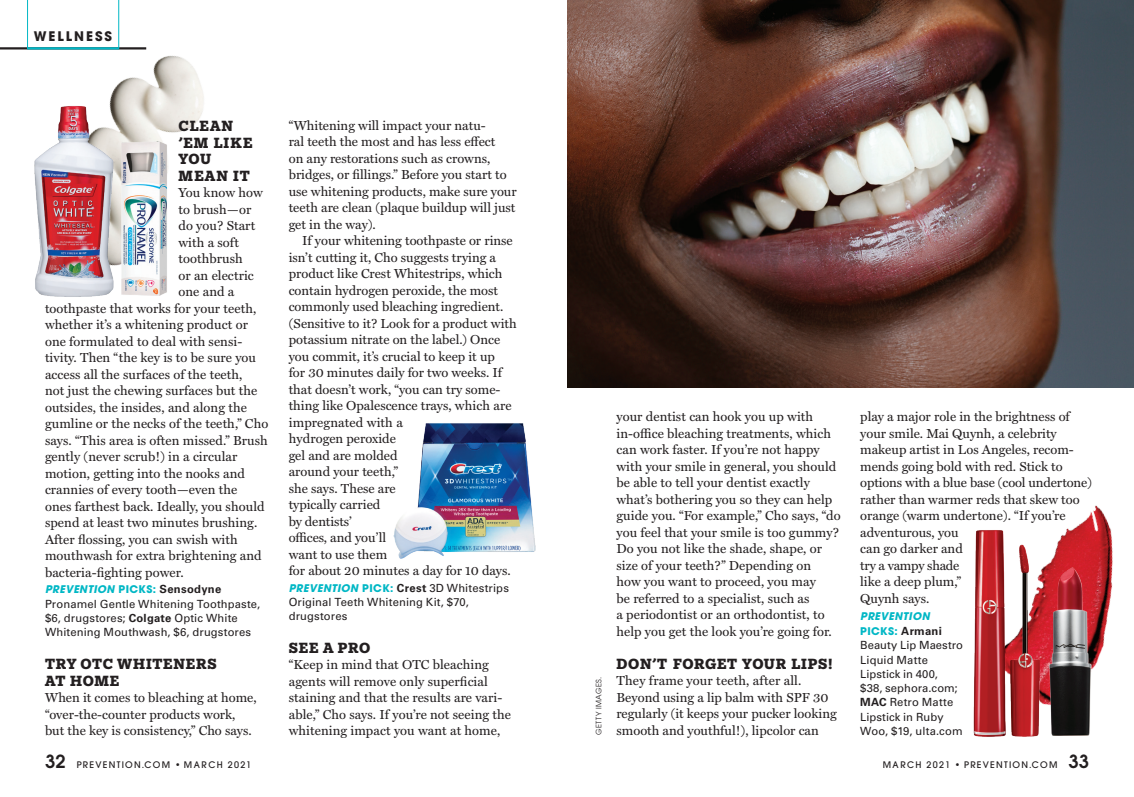
<style>
.page{position:relative;width:1134px;height:797px;background:#fff}
.page>*{position:absolute;margin:0;border:0;box-sizing:border-box;transform-origin:0 0}
.t1{font:700 16.2px/16.5px "Egyptian Slate Pro";letter-spacing:.045em;color:#231f20}
.t2{font:13.2px/16.5px "Miller Text";letter-spacing:.005em;color:#231f20}
.t3{font:700 13.2px "ITC Avant Garde Pro";letter-spacing:.15em;color:#231f20}
.t4{font:11.25px/14.2px "Univers LTCYR 55 Roman";letter-spacing:.01em;color:#231f20}
.t5{font:italic 700 10.5px/15px "ITC Avant Garde Pro";letter-spacing:.04em;color:#00b7c5}
.t6{font:500 9px "ITC Avant Garde Pro";letter-spacing:.14em;color:#231f20}
.t7{font:7.5px "ITC Avant Garde Pro";letter-spacing:.05em;color:#231f20}
.s1{font-style:normal}
.s2{font-family:"Univers LTCYR 65";font-style:normal;font-size:11.25px;color:#231f20}
.s3{font-family:"Univers LTCYR 65";font-weight:700}
.s4{font-weight:600;font-size:18px}
.s5{font-family:"ITC Avant Garde Pro";font-weight:700;font-style:italic;font-size:10.5px;color:#00b7c5}
.s6{font-family:"ITC Avant Garde Pro";font-weight:700;font-size:10.5px;color:#00b7c5}
</style>
<div class="page">
<img style="left:567px;top:0;width:567px;height:388px">
<img style="left:6px;top:19px;width:198px;height:277px">
<img style="left:1055px;top:505px;width:58px;height:151px">
<hr style="left:0;top:47px;width:146px;height:2px;background:#231f20">
<hr style="left:27px;top:0;width:1px;height:48px;background:#00b7c5">
<hr style="left:118px;top:0;width:1px;height:48px;background:#00b7c5">
<hr style="left:27px;top:47px;width:92px;height:2px;background:#00b7c5">
<img style="left:973px;top:530px;width:82px;height:207px">
<img style="left:1041px;top:559px;width:58px;height:178px">
<img style="left:32px;top:106px;width:83px;height:191px">
<img style="left:111px;top:142px;width:63px;height:153px">
<img style="left:393px;top:423px;width:143px;height:136px">
<p class="t3" style="left:34px;top:28px;width:80px">WELLNESS</p>
<p class="t1" style="left:178px;top:117px;width:76px">CLEAN ’EM LIKE<br>YOU<br>MEAN IT</p>
<p class="t2" style="left:178px;top:183px;width:86px">You know how</p>
<p class="t2" style="left:178px;top:200px;width:74px">to brush—or</p>
<p class="t2" style="left:178px;top:216px;width:78px">do you? Start</p>
<p class="t2" style="left:178px;top:233px;width:62px">with a soft</p>
<p class="t2" style="left:178px;top:249px;width:66px">toothbrush</p>
<p class="t2" style="left:178px;top:266px;width:77px">or an electric</p>
<p class="t2" style="left:178px;top:282px;width:57px">one and a</p>
<p class="t2" style="left:45px;top:299px;width:213px">toothpaste that works for your teeth,</p>
<p class="t2" style="left:45px;top:315px;width:204px">whether it’s a whitening product or</p>
<p class="t2" style="left:45px;top:332px;width:199px">one formulated to deal with sensi-</p>
<p class="t2" style="left:45px;top:348px;width:213px">tivity. Then “the key is to be sure you</p>
<p class="t2" style="left:45px;top:365px;width:199px">access all the surfaces of the teeth,</p>
<p class="t2" style="left:45px;top:381px;width:214px">not just the chewing surfaces but the</p>
<p class="t2" style="left:45px;top:398px;width:203px">outsides, the insides, and along the</p>
<p class="t2" style="left:45px;top:414px;width:225px">gumline or the necks of the teeth,” Cho</p>
<p class="t2" style="left:45px;top:431px;width:224px">says. “This area is often missed.” Brush</p>
<p class="t2" style="left:45px;top:447px;width:194px">gently (never scrub!) in a circular</p>
<p class="t2" style="left:45px;top:464px;width:201px">motion, getting into the nooks and</p>
<p class="t2" style="left:45px;top:480px;width:194px">crannies of every tooth—even the</p>
<p class="t2" style="left:45px;top:497px;width:221px">ones farthest back. Ideally, you should</p>
<p class="t2" style="left:45px;top:513px;width:214px">spend at least two minutes brushing.</p>
<p class="t2" style="left:45px;top:530px;width:194px">After flossing, you can swish with</p>
<p class="t2" style="left:45px;top:546px;width:218px">mouthwash for extra brightening and</p>
<p class="t2" style="left:45px;top:563px;width:140px">bacteria-fighting power.</p>
<p class="t5" style="left:45px;top:582px;width:178px">PREVENTION <span class="s1">PICKS:</span> <span class="s2">Sensodyne</span></p>
<p class="t4" style="left:45px;top:596px;width:217px">Pronamel Gentle Whitening Toothpaste, $6, drugstores; <span class="s3">Colgate</span> Optic White<br>Whitening Mouthwash, $6, drugstores</p>
<p class="t1" style="left:45px;top:655px;width:173px">TRY OTC WHITENERS<br>AT HOME</p>
<p class="t2" style="left:45px;top:688px;width:213px">When it comes to bleaching at home, “over-the-counter products work, but the key is consistency,” Cho says.</p>
<p class="t6" style="left:45px;top:758px;width:208px"><span class="s4">32</span> PREVENTION.COM • MARCH 2021</p>
<p class="t2" style="left:289px;top:116px;width:230px">“Whitening will impact your natu-<br>ral teeth the most and has less effect<br>on any restorations such as crowns, bridges, or fillings.” Before you start to use whitening products, make sure your teeth are clean (plaque buildup will just get in the way).</p>
<p class="t2" style="left:289px;top:231px;width:229px;text-indent:14px">If your whitening toothpaste or rinse isn’t cutting it, Cho suggests trying a product like Crest Whitestrips, which contain hydrogen peroxide, the most commonly used bleaching ingredient. (Sensitive to it? Look for a product with potassium nitrate on the label.) Once you commit, it’s crucial to keep it up<br>for 30 minutes daily for two weeks. If that doesn’t work, “you can try some&shy;thing like Opalescence trays, which are impregnated with a<br>hydrogen peroxide<br>gel and are molded<br>around your teeth,”<br>she says. These are<br>typically carried<br>by dentists’<br>offices, and you’ll<br>want to use them<br>for about 20 minutes a day for 10 days.</p>
<p class="t4" style="left:289px;top:580px;width:222px"><span class="s5">PREVENTION</span> <span class="s6">PICK:</span> <span class="s3">Crest</span> 3D Whitestrips<br>Original Teeth Whitening Kit, $70, drugstores</p>
<p class="t1" style="left:289px;top:639px;width:83px">SEE A PRO</p>
<p class="t2" style="left:289px;top:655px;width:224px">“Keep in mind that OTC bleaching agents will remove only superficial staining and that the results are vari&shy;able,” Cho says. If you’re not seeing the whitening impact you want at home,</p>
<p class="t7" style="left:594px;top:735px;width:60px;rotate:-90deg">GETTY IMAGES.</p>
<p class="t2" style="left:616px;top:407px;width:226px">your dentist can hook you up with in-office bleaching treatments, which can work faster. If you’re not happy with your smile in general, you should be able to tell your dentist exactly what’s bothering you so they can help guide you. “For example,” Cho says, “do you feel that your smile is too gummy?<br>Do you not like the shade, shape, or size of your teeth?” Depending on<br>how you want to proceed, you may<br>be referred to a specialist, such as<br>a periodontist or an orthodontist, to help you get the look you’re going for.</p>
<p class="t1" style="left:617px;top:655px;width:218px">DON’T FORGET YOUR LIPS!</p>
<p class="t2" style="left:616px;top:671px;width:222px">They frame your teeth, after all.<br>Beyond using a lip balm with SPF 30 regularly (it keeps your pucker looking smooth and youthful!), lipcolor can</p>
<p class="t2" style="left:860px;top:407px;width:233px">play a major role in the brightness of your smile. Mai Quynh, a celebrity makeup artist in Los Angeles, recom&shy;mends going bold with red. Stick to options with a blue base (cool undertone) rather than warmer reds that skew too orange (warm undertone). “If you’re adventurous, you<br>can go darker and<br>try a vampy shade<br>like a deep plum,”<br>Quynh says.</p>
<p class="t5" style="left:860px;top:608px;width:83px">PREVENTION<br><span class="s1">PICKS:</span> <span class="s2">Armani</span></p>
<p class="t4" style="left:860px;top:637px;width:104px">Beauty Lip Maestro<br>Liquid Matte<br>Lipstick in 400, $38, sephora.com;<br><span class="s3">MAC</span> Retro Matte<br>Lipstick in Ruby<br>Woo, $19, ulta.com</p>
<p class="t6" style="left:883px;top:758px;width:208px">MARCH 2021 • PREVENTION.COM <span class="s4">33</span></p>
</div>
